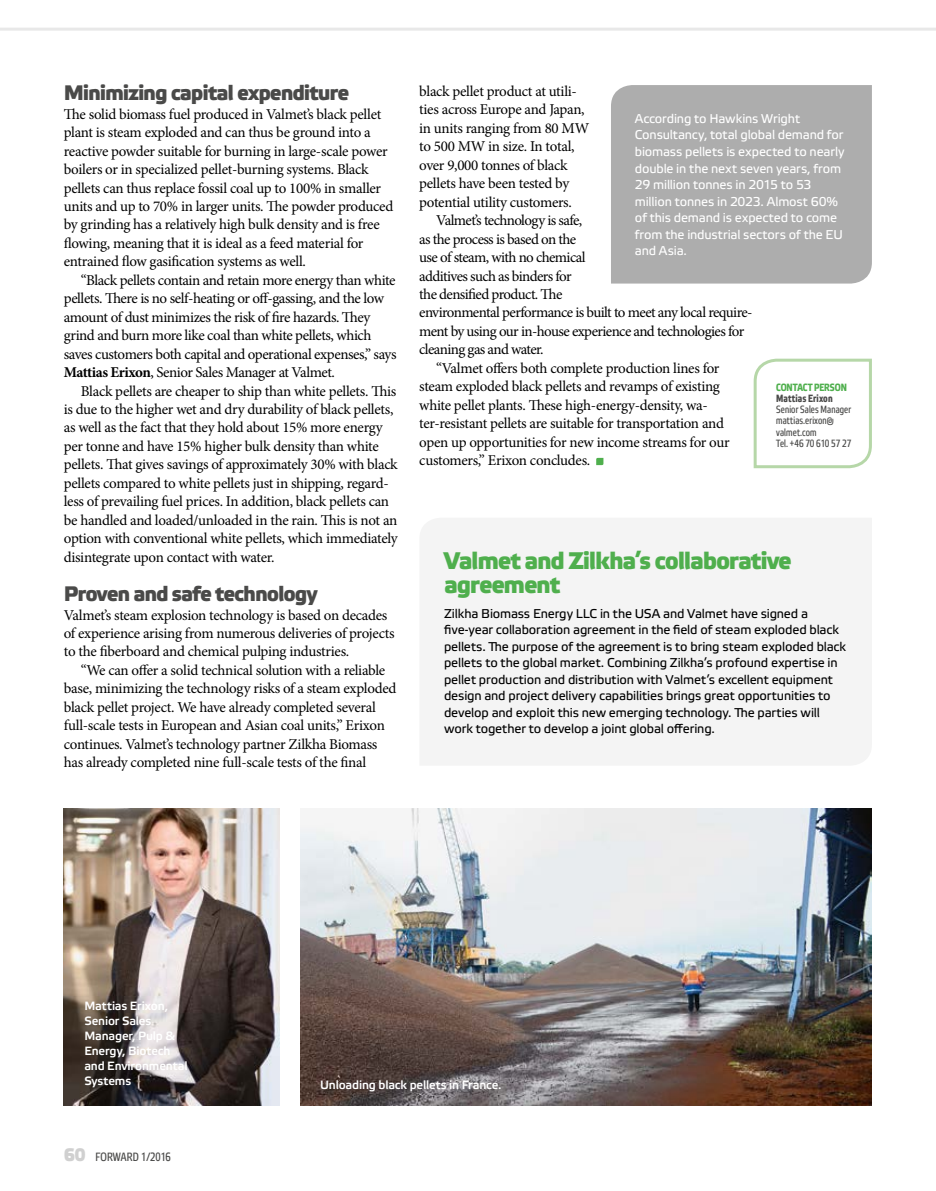
<style>
.page{position:relative;width:936px;height:1191px;background:#fff}
.page>*{position:absolute;margin:0;border:0;box-sizing:border-box;transform-origin:0 0}
.t1{font:500 24px/24px "Etelka";letter-spacing:-.05em;color:#4faf4d}
.t2{font:500 21px "Etelka";letter-spacing:-.05em;color:#4a4a49}
.t3{font:15px/18.5px "Minion Pro";letter-spacing:-.025em;color:#000}
.t4{font:15px "Minion Pro";letter-spacing:-.045em;color:#000}
.t5{font:12.75px/16.5px "Etelka Text";letter-spacing:-.015em;color:#000}
.t6{font:12.75px/16.5px "Etelka Text";letter-spacing:-.015em;color:#fff}
.t7{font:500 12px/15px "Etelka";letter-spacing:-.01em;color:#fff}
.t8{font:12px "Etelka Narrow Text";letter-spacing:.01em;color:#4a4a49}
.t9{font:10.5px/11.2px "Etelka Narrow Text";letter-spacing:.01em;color:#4a4a49}
.t10{font:700 10.5px "Etelka Narrow Text";letter-spacing:-.005em;color:#4faf4d}
.t11{font:700 10.5px "Etelka Narrow Text";letter-spacing:.01em;color:#4a4a49}
.s1{font-weight:700}
.s2{font-family:"Etelka";font-weight:500;font-size:18px;color:#d0d0d0}
</style>
<div class="page">
<hr style="left:0;top:28px;width:935px;height:3px;background:#e8e8e8">
<svg style="left:753px;top:358px;width:119px;height:111px"></svg>
<svg style="left:596px;top:458px;width:7px;height:7px"></svg>
<img style="left:301px;top:808px;width:570px;height:298px">
<img style="left:64px;top:808px;width:215px;height:298px">
<div style="left:611px;top:85px;width:260px;height:198px;background:#adadad"></div>
<div style="left:420px;top:518px;width:451px;height:247px;background:#f4f4f4"></div>
<h2 class="t2" style="left:64px;top:79px;width:287px">Minimizing capital expenditure</h2>
<p class="t3" style="left:64px;top:105px;width:331px">The solid biomass fuel produced in Valmet’s black pellet plant is steam exploded and can thus be ground into a reactive powder suitable for burning in large-scale power boilers or in specialized pellet-burning systems. Black pellets can thus replace fossil coal up to 100% in smaller units and up to 70% in larger units. The powder produced by grinding has a relatively high bulk density and is free flowing, meaning that it is ideal as a feed material for entrained flow gasification systems as well.</p>
<p class="t3" style="left:64px;top:271px;width:334px;text-indent:17px">“Black pellets contain and retain more energy than white pellets. There is no self-heating or off-gassing, and the low amount of dust minimizes the risk of fire hazards. They grind and burn more like coal than white pellets, which saves customers both capital and operational expenses,” says <span class="s1">Mattias Erixon</span>, Senior Sales Manager at Valmet.</p>
<p class="t3" style="left:64px;top:381px;width:335px;text-indent:17px">Black pellets are cheaper to ship than white pellets. This is due to the higher wet and dry durability of black pellets, as well as the fact that they hold about 15% more energy per tonne and have 15% higher bulk density than white pellets. That gives savings of approximately 30% with black pellets compared to white pellets just in shipping, regard&shy;less of prevailing fuel prices. In addition, black pellets can be handled and loaded/unloaded in the rain. This is not an option with conventional white pellets, which immediately disintegrate upon contact with water.</p>
<h2 class="t2" style="left:64px;top:580px;width:255px">Proven and safe technology</h2>
<p class="t3" style="left:64px;top:605px;width:332px">Valmet’s steam explosion technology is based on decades of experience arising from numerous deliveries of projects to the fiberboard and chemical pulping industries.</p>
<p class="t3" style="left:64px;top:661px;width:334px;text-indent:17px">“We can offer a solid technical solution with a reliable base, minimizing the technology risks of a steam exploded black pellet project. We have already completed several full-scale tests in European and Asian coal units,” Erixon continues. Valmet’s technology partner Zilkha Biomass has already completed nine full-scale tests of the final</p>
<p class="t3" style="left:419px;top:82px;width:171px">black pellet product at utili&shy;ties across Europe and Japan, in units ranging from 80 MW to 500 MW in size. In total, over 9,000 tonnes of black pellets have been tested by potential utility customers.</p>
<p class="t3" style="left:436px;top:211px;width:147px">Valmet’s technology is safe,</p>
<p class="t4" style="left:419px;top:229px;width:158px">as the process is based on the</p>
<p class="t3" style="left:419px;top:248px;width:168px">use of steam, with no chemical</p>
<p class="t4" style="left:419px;top:266px;width:154px">additives such as binders for</p>
<p class="t3" style="left:419px;top:285px;width:145px">the densified product. The</p>
<p class="t3" style="left:419px;top:303px;width:335px">environmental performance is built to meet any local require-</p>
<p class="t3" style="left:419px;top:322px;width:326px">ment by using our in-house experience and technologies for</p>
<p class="t4" style="left:419px;top:339px;width:126px">cleaning gas and water.</p>
<p class="t3" style="left:436px;top:359px;width:284px">“Valmet offers both complete production lines for</p>
<p class="t3" style="left:419px;top:377px;width:302px">steam exploded black pellets and revamps of existing</p>
<p class="t3" style="left:419px;top:396px;width:290px">white pellet plants. These high-energy-density, wa-</p>
<p class="t3" style="left:419px;top:414px;width:306px">ter-resistant pellets are suitable for transportation and</p>
<p class="t3" style="left:419px;top:433px;width:312px">open up opportunities for new income streams for our</p>
<p class="t3" style="left:419px;top:451px;width:172px">customers,” Erixon concludes.</p>
<p class="t6" style="left:635px;top:111px;width:211px">According to Hawkins Wright<br>Consultancy, total global demand for biomass pellets is expected to nearly double in the next seven years, from<br>29 million tonnes in 2015 to 53 million tonnes in 2023. Almost 60% of this demand is expected to come from the industrial sectors of the EU and Asia.</p>
<p class="t10" style="left:776px;top:381px;width:72px">CONTACT PERSON</p>
<p class="t11" style="left:776px;top:392px;width:58px">Mattias Erixon</p>
<p class="t9" style="left:776px;top:404px;width:77px">Senior Sales Manager mattias.erixon@ valmet.com<br>Tel. +46 70 610 57 27</p>
<h1 class="t1" style="left:444px;top:548px;width:349px">Valmet and Zilkha’s collaborative agreement</h1>
<p class="t5" style="left:444px;top:605px;width:403px">Zilkha Biomass Energy LLC in the USA and Valmet have signed a five-year collaboration agreement in the field of steam exploded black pellets. The purpose of the agreement is to bring steam exploded black pellets to the global market. Combining Zilkha’s profound expertise in pellet production and distribution with Valmet’s excellent equipment design and project delivery capabilities brings great opportunities to develop and exploit this new emerging technology. The parties will work together to develop a joint global offering.</p>
<p class="t7" style="left:84px;top:998px;width:105px">Mattias Erixon,<br>Senior Sales<br>Manager, Pulp &amp;<br>Energy, Biotech and Environmental<br>Systems</p>
<p class="t8" style="left:64px;top:1150px;width:108px"><span class="s2">60</span> FORWARD 1/2016</p>
<p class="t7" style="left:320px;top:1077px;width:183px">Unloading black pellets in France.</p>
</div>
